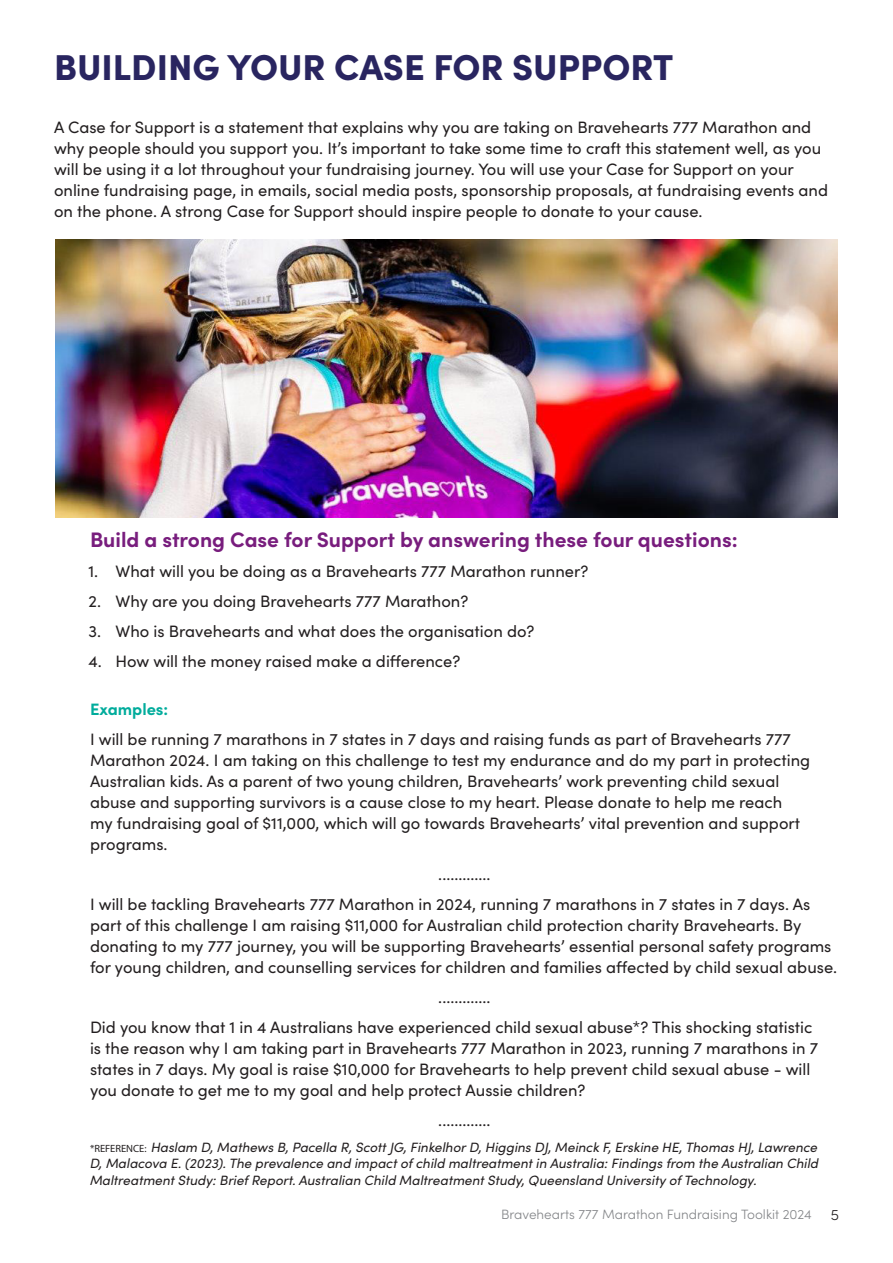
<style>
.page{position:relative;width:893px;height:1263px;background:#fff}
.page>*{position:absolute;margin:0;border:0;box-sizing:border-box;transform-origin:0 0}
.t1{font:900 36px "Sofia Pro";color:#292560}
.t2{font:700 21px "Sofia Pro";color:#781d7d}
.t3{font:16.5px/21px "Sofia Pro";color:#231f20}
.t4{font:700 16.5px "Sofia Pro";color:#00ac9c}
.t5{font:300 15px "Sofia Pro";color:#231f20}
.t6{font:italic 13.5px/16.5px "Sofia Pro";color:#231f20;text-align:justify}
.t7{font:300 13.5px "Sofia Pro";color:#848689}
.s1{font-family:"Myriad Pro";font-style:normal;font-size:10.5px}
</style>
<div class="page">
<img style="left:56px;top:240px;width:781px;height:277px">
<p class="t1" style="left:54px;top:39px;width:621px">BUILDING YOUR CASE FOR SUPPORT</p>
<p class="t3" style="left:54px;top:116px;width:776px">A Case for Support is a statement that explains why you are taking on Bravehearts 777 Marathon and why people should you support you. It’s important to take some time to craft this statement well, as you will be using it a lot throughout your fundraising journey. You will use your Case for Support on your online fundraising page, in emails, social media posts, sponsorship proposals, at fundraising events and on the phone. A strong Case for Support should inspire people to donate to your cause.</p>
<p class="t2" style="left:90px;top:523px;width:649px">Build a strong Case for Support by answering these four questions:</p>
<p class="t3" style="left:88px;top:560px;width:501px">1. What will you be doing as a Bravehearts 777 Marathon runner?</p>
<p class="t3" style="left:88px;top:590px;width:381px">2. Why are you doing Bravehearts 777 Marathon?</p>
<p class="t3" style="left:88px;top:620px;width:448px">3. Who is Bravehearts and what does the organisation do?</p>
<p class="t3" style="left:88px;top:650px;width:373px">4. How will the money raised make a difference?</p>
<p class="t4" style="left:90px;top:697px;width:80px">Examples:</p>
<p class="t3" style="left:90px;top:728px;width:722px">I will be running 7 marathons in 7 states in 7 days and raising funds as part of Bravehearts 777<br>Marathon 2024. I am taking on this challenge to test my endurance and do my part in protecting Australian kids. As a parent of two young children, Bravehearts’ work preventing child sexual abuse and supporting survivors is a cause close to my heart. Please donate to help me reach<br>my fundraising goal of $11,000, which will go towards Bravehearts’ vital prevention and support programs.</p>
<p class="t3" style="left:438px;top:863px;width:54px">.............</p>
<p class="t3" style="left:90px;top:893px;width:749px">I will be tackling Bravehearts 777 Marathon in 2024, running 7 marathons in 7 states in 7 days. As part of this challenge I am raising $11,000 for Australian child protection charity Bravehearts. By donating to my 777 journey, you will be supporting Bravehearts’ essential personal safety programs for young children, and counselling services for children and families affected by child sexual abuse.</p>
<p class="t3" style="left:438px;top:986px;width:54px">.............</p>
<p class="t3" style="left:90px;top:1016px;width:729px">Did you know that 1 in 4 Australians have experienced child sexual abuse*? This shocking statistic is the reason why I am taking part in Bravehearts 777 Marathon in 2023, running 7 marathons in 7 states in 7 days. My goal is raise $10,000 for Bravehearts to help prevent child sexual abuse - will you donate to get me to my goal and help protect Aussie children?</p>
<p class="t3" style="left:438px;top:1109px;width:54px">.............</p>
<p class="t6" style="left:90px;top:1138px;width:730px"><span class="s1">*REFERENCE:</span> Haslam D, Mathews B, Pacella R, Scott JG, Finkelhor D, Higgins DJ, Meinck F, Erskine HE, Thomas HJ, Lawrence D, Malacova E. (2023). The prevalence and impact of child maltreatment in Australia: Findings from the Australian Child Maltreatment Study: Brief Report. Australian Child Maltreatment Study, Queensland University of Technology.</p>
<p class="t7" style="left:501px;top:1204px;width:312px">Bravehearts 777 Marathon Fundraising Toolkit 2024</p>
<p class="t5" style="left:831px;top:1204px;width:10px">5</p>
</div>
